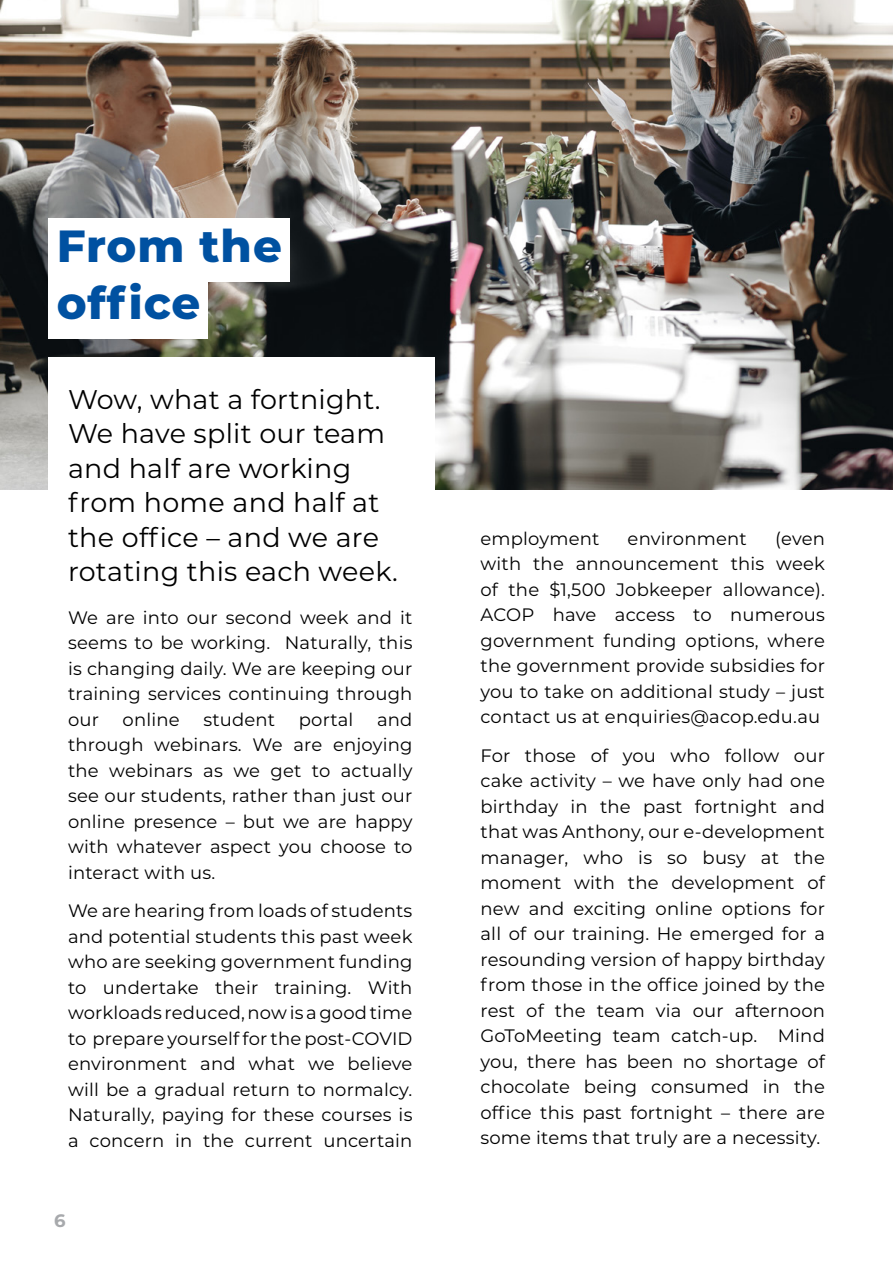
<style>
.page{position:relative;width:893px;height:1263px;background:#fff}
.page>*{position:absolute;margin:0;border:0;box-sizing:border-box;transform-origin:0 0}
.t1{font:800 45px/57px "Montserrat";letter-spacing:.02em;color:#0051a1}
.t2{font:27px/34.5px "Montserrat";letter-spacing:.01em;color:#000}
.t3{font:18px/25.5px "Montserrat";letter-spacing:.01em;color:#000;text-align:justify}
.t4{font:700 18px "Montserrat";color:#a7a9ac}
</style>
<div class="page">
<img style="left:0;top:0;width:893px;height:489px">
<div style="left:48px;top:357px;width:387px;height:187px;background:#fff"></div>
<div style="left:48px;top:218px;width:242px;height:64px;background:#fff"></div>
<div style="left:48px;top:275px;width:160px;height:64px;background:#fff"></div>
<h1 class="t1" style="left:57px;top:215px;width:227px">From the office</h1>
<h2 class="t2" style="left:68px;top:381px;width:331px">Wow, what a fortnight.<br>We have split our team and half are working from home and half at the office – and we are rotating this each week.</h2>
<p class="t3" style="left:68px;top:604px;width:346px">We are into our second week and it seems to be working. Naturally, this is changing daily. We are keeping our training services continuing through our</p>
<p class="t3" style="left:68px;top:706px;width:346px;text-indent:309px">and through webinars. We are enjoying the webinars as we get to actually see our students, rather than just our online presence – but we are happy with whatever aspect you choose to interact with us.</p>
<p class="t3" style="left:68px;top:897px;width:346px">We are hearing from loads of students and potential students this past week who are seeking government funding to undertake their training. With workloads reduced, now is a good time to prepare yourself for the post-COVID environment and what we believe will be a gradual return to normalcy.<br>Naturally, paying for these courses is a concern in the current uncertain</p>
<p class="t3" style="left:123px;top:706px;width:59px">online</p>
<p class="t3" style="left:203px;top:706px;width:73px">student</p>
<p class="t3" style="left:299px;top:706px;width:56px">portal</p>
<p class="t4" style="left:54px;top:1208px;width:13px">6</p>
<p class="t3" style="left:480px;top:525px;width:346px;text-indent:295px">(even with the announcement this week of the $1,500 Jobkeeper allowance).<br>ACOP have access to numerous government funding options, where the government provide subsidies for you to take on additional study – just contact us at enquiries@acop.edu.au</p>
<p class="t3" style="left:480px;top:742px;width:346px">For those of you who follow our cake activity – we have only had one birthday in the past fortnight and that was Anthony, our e-development manager, who is so busy at the moment with the development of new and exciting online options for all of our training. He emerged for a resounding version of happy birthday from those in the office joined by the rest of the team via our afternoon GoToMeeting team catch-up. Mind you, there has been no shortage of chocolate being consumed in the office this past fortnight – there are some items that truly are a necessity.</p>
<p class="t3" style="left:480px;top:525px;width:120px">employment</p>
<p class="t3" style="left:628px;top:525px;width:121px">environment</p>
</div>
